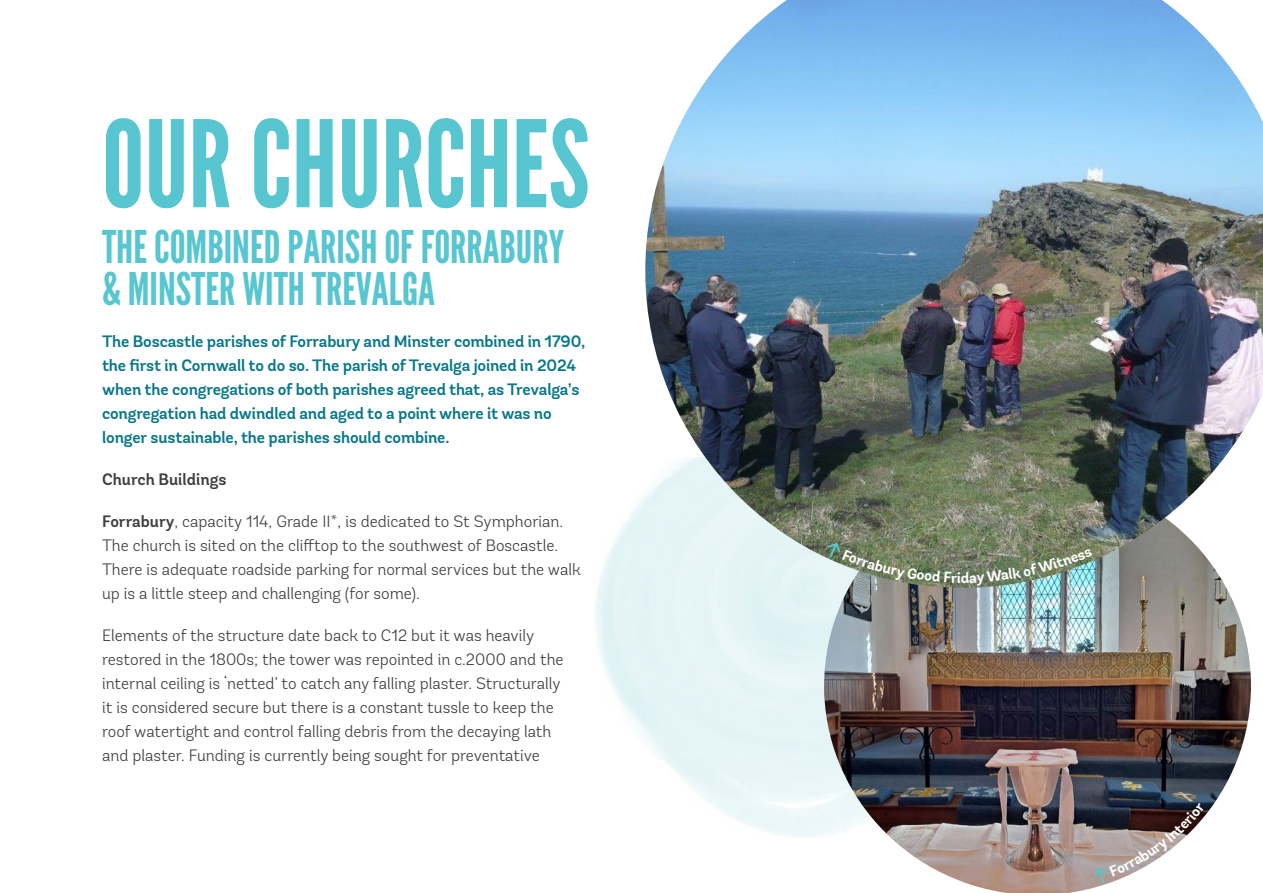
<style>
.page{position:relative;width:1263px;height:893px;background:#fff}
.page>*{position:absolute;margin:0;border:0;box-sizing:border-box;transform-origin:0 0}
.t1{font:120px "League Gothic";color:#57c6d0}
.t2{font:45px/42px "League Gothic";color:#57c6d0}
.t3{font:300 16.5px/24px "Andes Rounded";color:#3e3e3f}
.t4{font:600 16.5px/24px "Andes Rounded";letter-spacing:-.01em;color:#08778c}
.t5{font:600 16.5px "Andes Rounded";color:#3e3e3f}
.s1{font-weight:600}
</style>
<div class="page">
<img style="left:824px;top:590px;width:427px;height:303px">
<img style="left:613px;top:0;width:650px;height:590px">
<svg style="left:1092px;top:802px;width:113px;height:82px"></svg>
<svg style="left:824px;top:540px;width:268px;height:46px;background:#7b8c74"></svg>
<p class="t1" style="left:102px;top:93px;width:489px">OUR CHURCHES</p>
<p class="t2" style="left:102px;top:226px;width:463px">THE COMBINED PARISH OF FORRABURY &amp; MINSTER WITH TREVALGA</p>
<p class="t4" style="left:102px;top:329px;width:485px">The Boscastle parishes of Forrabury and Minster combined in 1790, the first in Cornwall to do so. The parish of Trevalga joined in 2024 when the congregations of both parishes agreed that, as Trevalga’s congregation had dwindled and aged to a point where it was no longer sustainable, the parishes should combine.</p>
<p class="t5" style="left:102px;top:469px;width:126px">Church Buildings</p>
<p class="t3" style="left:102px;top:509px;width:480px"><span class="s1">Forrabury</span>, capacity 114, Grade II*, is dedicated to St Symphorian.<br>The church is sited on the clifftop to the southwest of Boscastle.<br>There is adequate roadside parking for normal services but the walk up is a little steep and challenging (for some).</p>
<p class="t3" style="left:102px;top:623px;width:463px">Elements of the structure date back to C12 but it was heavily restored in the 1800s; the tower was repointed in c.2000 and the internal ceiling is ‘netted’ to catch any falling plaster. Structurally it is considered secure but there is a constant tussle to keep the roof watertight and control falling debris from the decaying lath and plaster. Funding is currently being sought for preventative</p>
</div>
